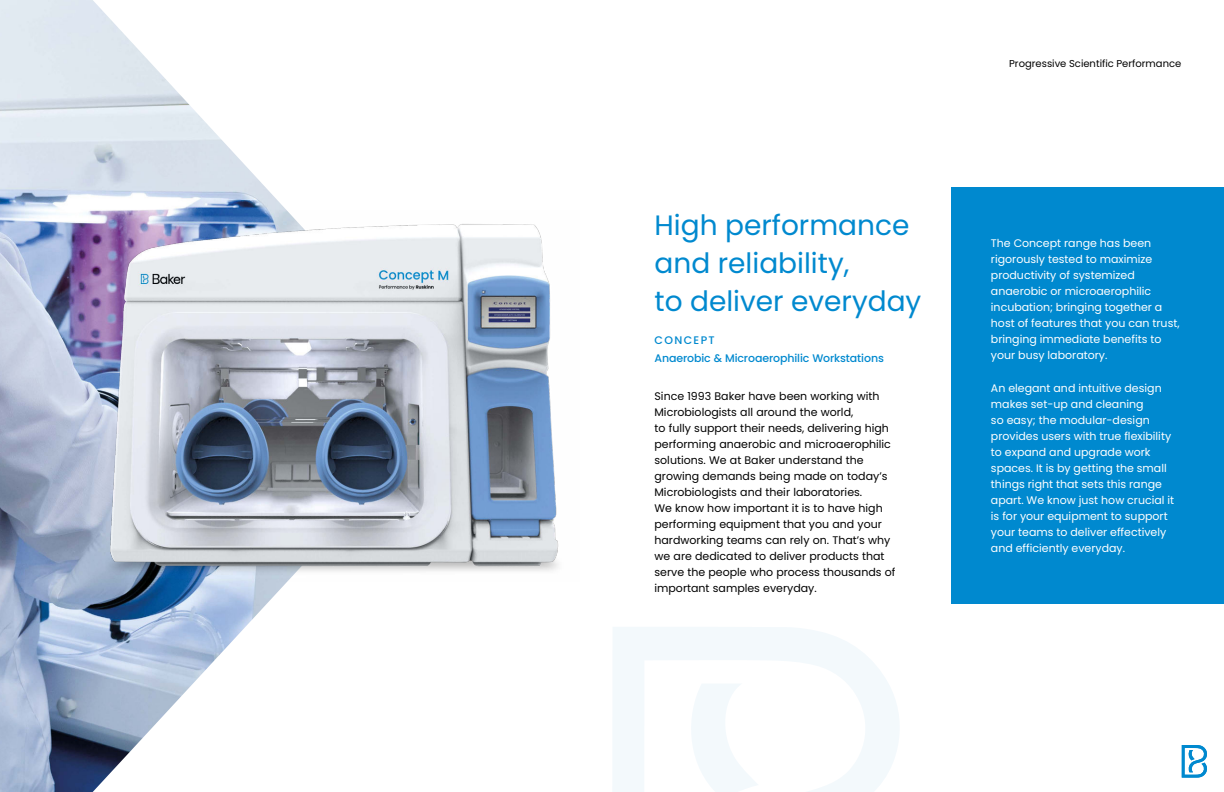
<style>
.page{position:relative;width:1224px;height:792px;background:#fff}
.page>*{position:absolute;margin:0;border:0;box-sizing:border-box;transform-origin:0 0}
.t1{font:28px/38px "Poppins";color:#0089cf}
.t2{font:11px/16px "Poppins";color:#fff}
.t3{font:11px/16px "Poppins";color:#000}
.t4{font:500 11px/18.8px "Poppins";letter-spacing:-.01em;color:#0089cf}
.t5{font:10px "Poppins";color:#000}
</style>
<div class="page">
<img style="left:0;top:0;width:287px;height:792px">
<svg style="left:1182px;top:745px;width:25px;height:33px"></svg>
<div style="left:952px;top:188px;width:272px;height:416px;background:#0089cf"></div>
<img style="left:88px;top:210px;width:471px;height:372px">
<svg style="left:613px;top:627px;width:286px;height:165px"></svg>
<h1 class="t1" style="left:655px;top:207px;width:268px">High performance and reliability,<br>to deliver everyday</h1>
<p class="t4" style="left:655px;top:331px;width:231px">CONCEPT<br>Anaerobic &amp; Microaerophilic Workstations</p>
<p class="t3" style="left:655px;top:389px;width:243px">Since 1993 Baker have been working with Microbiologists all around the world,<br>to fully support their needs, delivering high performing anaerobic and microaerophilic solutions. We at Baker understand the growing demands being made on today’s Microbiologists and their laboratories.<br>We know how important it is to have high performing equipment that you and your hardworking teams can rely on. That’s why we are dedicated to deliver products that serve the people who process thousands of important samples everyday.</p>
<p class="t5" style="left:1009px;top:58px;width:174px">Progressive Scientific Performance</p>
<p class="t2" style="left:991px;top:236px;width:190px">The Concept range has been rigorously tested to maximize productivity of systemized anaerobic or microaerophilic incubation; bringing together a host of features that you can trust, bringing immediate benefits to your busy laboratory.</p>
<p class="t2" style="left:991px;top:381px;width:185px">An elegant and intuitive design makes set-up and cleaning<br>so easy; the modular-design provides users with true flexibility to expand and upgrade work spaces. It is by getting the small things right that sets this range apart. We know just how crucial it is for your equipment to support your teams to deliver effectively and efficiently everyday.</p>
</div>
